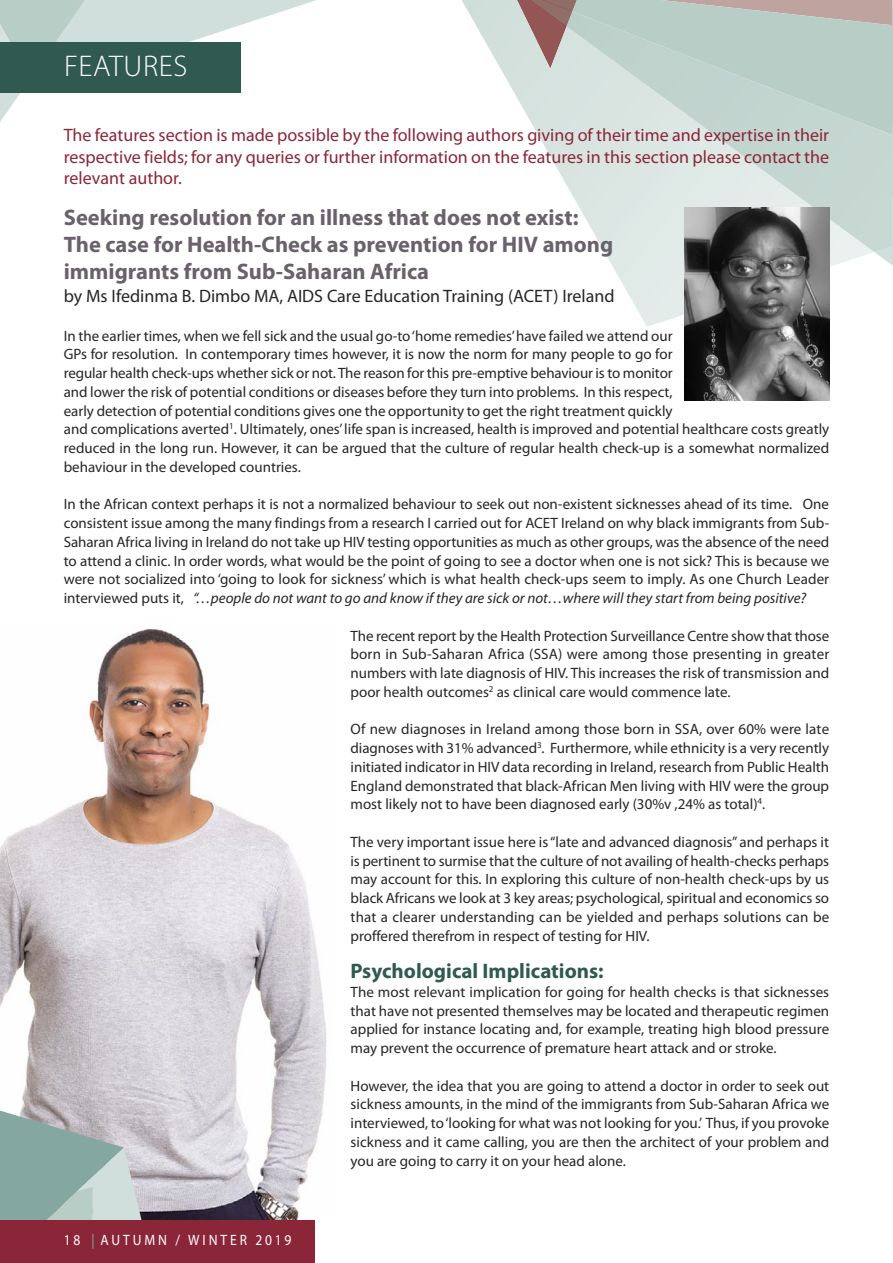
<style>
.page{position:relative;width:893px;height:1263px;background:#fff}
.page>*{position:absolute;margin:0;border:0;box-sizing:border-box;transform-origin:0 0}
.t1{font:300 30px "Myriad Pro";letter-spacing:.02em;color:#fff}
.t2{font:700 22.5px/27px "Myriad Pro";color:#69616b}
.t3{font:700 21px "Myriad Pro";color:#30594f}
.t4{font:18px/21.6px "Myriad Pro";color:#8b2638;text-align:justify}
.t5{font:18px "Myriad Pro";color:#272526}
.t6{font:15px/18.8px "Myriad Pro";color:#272526;text-align:justify}
.t7{font:15px "Myriad Pro";letter-spacing:.22em;color:#fff;scale:.9 1}
.s1{font-style:italic}
.s2{color:#84a79f}
</style>
<div class="page">
<img style="left:0;top:629px;width:327px;height:591px">
<svg style="left:462px;top:0;width:368px;height:327px"></svg>
<svg style="left:0;top:0;width:316px;height:122px"></svg>
<svg style="left:505px;top:0;width:388px;height:299px"></svg>
<svg style="left:0;top:1092px;width:157px;height:128px;background:#a9b9b7"></svg>
<div style="left:0;top:1220px;width:315px;height:43px;background:#8b2638"></div>
<img style="left:685px;top:208px;width:144px;height:193px">
<div style="left:0;top:43px;width:241px;height:50px;background:#30594f"></div>
<p class="t1" style="left:64px;top:48px;width:125px">FEATURES</p>
<p class="t4" style="left:64px;top:126px;width:767px">The features section is made possible by the following authors giving of their time and expertise in their respective fields; for any queries or further information on the features in this section please contact the relevant author.</p>
<p class="t2" style="left:64px;top:206px;width:516px">Seeking resolution for an illness that does not exist:</p>
<p class="t2" style="left:64px;top:233px;width:551px">The case for Health-Check as prevention for HIV among immigrants from Sub-Saharan Africa</p>
<p class="t5" style="left:64px;top:290px;width:552px">by Ms Ifedinma B. Dimbo MA, AIDS Care Education Training (ACET) Ireland</p>
<p class="t6" style="left:64px;top:327px;width:767px;text-align:left">In the earlier times, when we fell sick and the usual go-to ‘home remedies’ have failed we attend our<br>GPs for resolution. In contemporary times however, it is now the norm for many people to go for<br>regular health check-ups whether sick or not. The reason for this pre-emptive behaviour is to monitor<br>and lower the risk of potential conditions or diseases before they turn into problems. In this respect,<br>early detection of potential conditions gives one the opportunity to get the right treatment quickly<br>and complications averted<sup>1</sup>. Ultimately, ones’ life span is increased, health is improved and potential healthcare costs greatly reduced in the long run. However, it can be argued that the culture of regular health check-up is a somewhat normalized behaviour in the developed countries.</p>
<p class="t6" style="left:64px;top:496px;width:767px">In the African context perhaps it is not a normalized behaviour to seek out non-existent sicknesses ahead of its time. One consistent issue among the many findings from a research I carried out for ACET Ireland on why black immigrants from Sub-Saharan Africa living in Ireland do not take up HIV testing opportunities as much as other groups, was the absence of the need to attend a clinic. In order words, what would be the point of going to see a doctor when one is not sick? This is because we were not socialized into ‘going to look for sickness’ which is what health check-ups seem to imply. As one Church Leader interviewed puts it, <span class="s1">“…people do not want to go and know if they are sick or not…where will they start from being positive?</span></p>
<p class="t6" style="left:351px;top:627px;width:480px">The recent report by the Health Protection Surveillance Centre show that those born in Sub-Saharan Africa (SSA) were among those presenting in greater numbers with late diagnosis of HIV. This increases the risk of transmission and poor health outcomes<sup>2</sup> as clinical care would commence late.</p>
<p class="t6" style="left:351px;top:721px;width:480px">Of new diagnoses in Ireland among those born in SSA, over 60% were late diagnoses with 31% advanced<sup>3</sup>. Furthermore, while ethnicity is a very recently initiated indicator in HIV data recording in Ireland, research from Public Health England demonstrated that black-African Men living with HIV were the group most likely not to have been diagnosed early (30%v ,24% as total)<sup>4</sup>.</p>
<p class="t6" style="left:351px;top:834px;width:480px">The very important issue here is “late and advanced diagnosis” and perhaps it is pertinent to surmise that the culture of not availing of health-checks perhaps may account for this. In exploring this culture of non-health check-ups by us black Africans we look at 3 key areas; psychological, spiritual and economics so that a clearer understanding can be yielded and perhaps solutions can be proffered therefrom in respect of testing for HIV.</p>
<p class="t3" style="left:351px;top:963px;width:255px">Psychological Implications:</p>
<p class="t6" style="left:351px;top:984px;width:480px">The most relevant implication for going for health checks is that sicknesses that have not presented themselves may be located and therapeutic regimen applied for instance locating and, for example, treating high blood pressure may prevent the occurrence of premature heart attack and or stroke.</p>
<p class="t6" style="left:351px;top:1077px;width:480px">However, the idea that you are going to attend a doctor in order to seek out sickness amounts, in the mind of the immigrants from Sub-Saharan Africa we interviewed, to ‘looking for what was not looking for you.’ Thus, if you provoke sickness and it came calling, you are then the architect of your problem and you are going to carry it on your head alone.</p>
<p class="t7" style="left:64px;top:1235px;width:254px">18 <span class="s2">|</span> AUTUMN / WINTER 2019</p>
</div>
